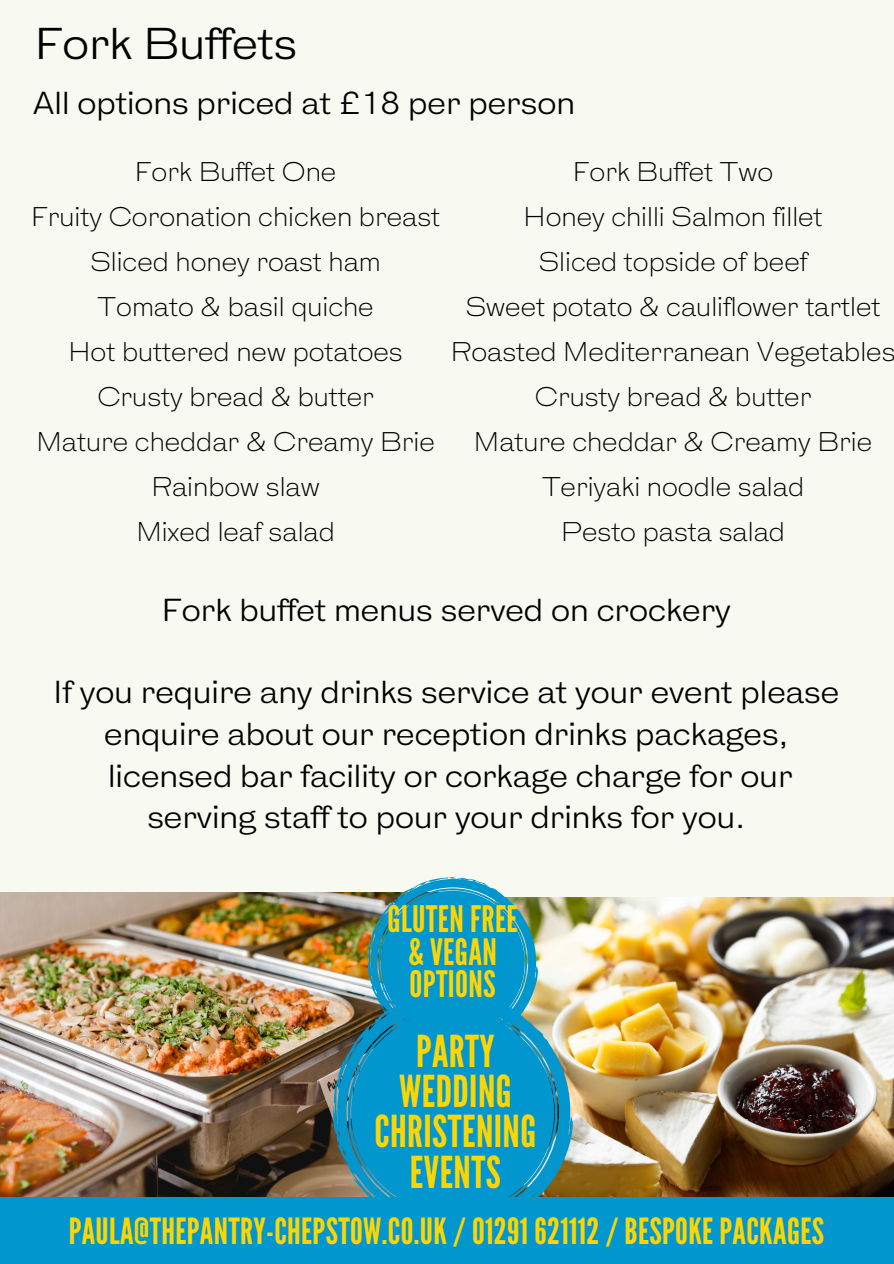
<style>
.page{position:relative;width:894px;height:1264px;background:#fff}
.page>*{position:absolute;margin:0;border:0;box-sizing:border-box;transform-origin:0 0}
.t1{font:43.95px/40.3px "League Gothic";letter-spacing:.01em;color:#fbd604;text-align:center}
.t2{font:42px "HK Gothic";color:#000}
.t3{font:36.45px/32.5px "League Gothic";letter-spacing:.01em;color:#fbd604;text-align:center}
.t4{font:36px "League Gothic";letter-spacing:.01em;color:#fbd604}
.t5{font:30px/41.7px "HK Gothic";color:#000;text-align:center}
.t6{font:300 25.5px "HK Gothic";color:#000}
</style>
<div class="page">
<div style="left:0;top:0;width:893px;height:1263px;background:#f8f9f0"></div>
<img style="left:0;top:892px;width:348px;height:305px">
<img style="left:557px;top:897px;width:336px;height:300px">
<img style="left:332px;top:991px;width:240px;height:206px">
<img style="left:348px;top:877px;width:209px;height:320px">
<div style="left:0;top:1197px;width:893px;height:66px;background:#0196ce"></div>
<p class="t2" style="left:35px;top:21px;width:263px">Fork Buffets</p>
<p class="t5" style="left:33px;top:84px;width:543px">All options priced at £18 per person</p>
<p class="t6" style="left:135px;top:158px;width:203px">Fork Buffet One</p>
<p class="t6" style="left:31px;top:203px;width:410px">Fruity Coronation chicken breast</p>
<p class="t6" style="left:90px;top:248px;width:292px">Sliced honey roast ham</p>
<p class="t6" style="left:98px;top:293px;width:277px">Tomato &amp; basil quiche</p>
<p class="t6" style="left:69px;top:338px;width:335px">Hot buttered new potatoes</p>
<p class="t6" style="left:97px;top:383px;width:278px">Crusty bread &amp; butter</p>
<p class="t6" style="left:37px;top:428px;width:399px">Mature cheddar &amp; Creamy Brie</p>
<p class="t6" style="left:151px;top:473px;width:170px">Rainbow slaw</p>
<p class="t6" style="left:136px;top:518px;width:200px">Mixed leaf salad</p>
<p class="t6" style="left:572px;top:158px;width:202px">Fork Buffet Two</p>
<p class="t6" style="left:523px;top:203px;width:300px">Honey chilli Salmon fillet</p>
<p class="t6" style="left:538px;top:248px;width:270px">Sliced topside of beef</p>
<p class="t6" style="left:465px;top:293px;width:416px">Sweet potato &amp; cauliflower tartlet</p>
<h4 class="t6" style="left:450px;top:338px;width:446px">Roasted Mediterranean Vegetables</h4>
<h4 class="t6" style="left:534px;top:383px;width:278px">Crusty bread &amp; butter</h4>
<p class="t6" style="left:474px;top:428px;width:399px">Mature cheddar &amp; Creamy Brie</p>
<p class="t6" style="left:542px;top:473px;width:263px">Teriyaki noodle salad</p>
<p class="t6" style="left:561px;top:518px;width:225px">Pesto pasta salad</p>
<h3 class="t5" style="left:162px;top:591px;width:570px">Fork buffet menus served on crockery</h3>
<p class="t5" style="left:54px;top:673px;width:786px">If you require any drinks service at your event please enquire about our reception drinks packages, licensed bar facility or corkage charge for our serving staff to pour your drinks for you.</p>
<p class="t3" style="left:387px;top:903px;width:132px">GLUTEN FREE &amp; VEGAN<br>OPTIONS</p>
<p class="t1" style="left:374px;top:1031px;width:163px">PARTY<br>WEDDING<br>CHRISTENING<br>EVENTS</p>
<p class="t4" style="left:69px;top:1210px;width:756px">PAULA@THEPANTRY-CHEPSTOW.CO.UK / 01291 621112 / BESPOKE PACKAGES</p>
</div>
